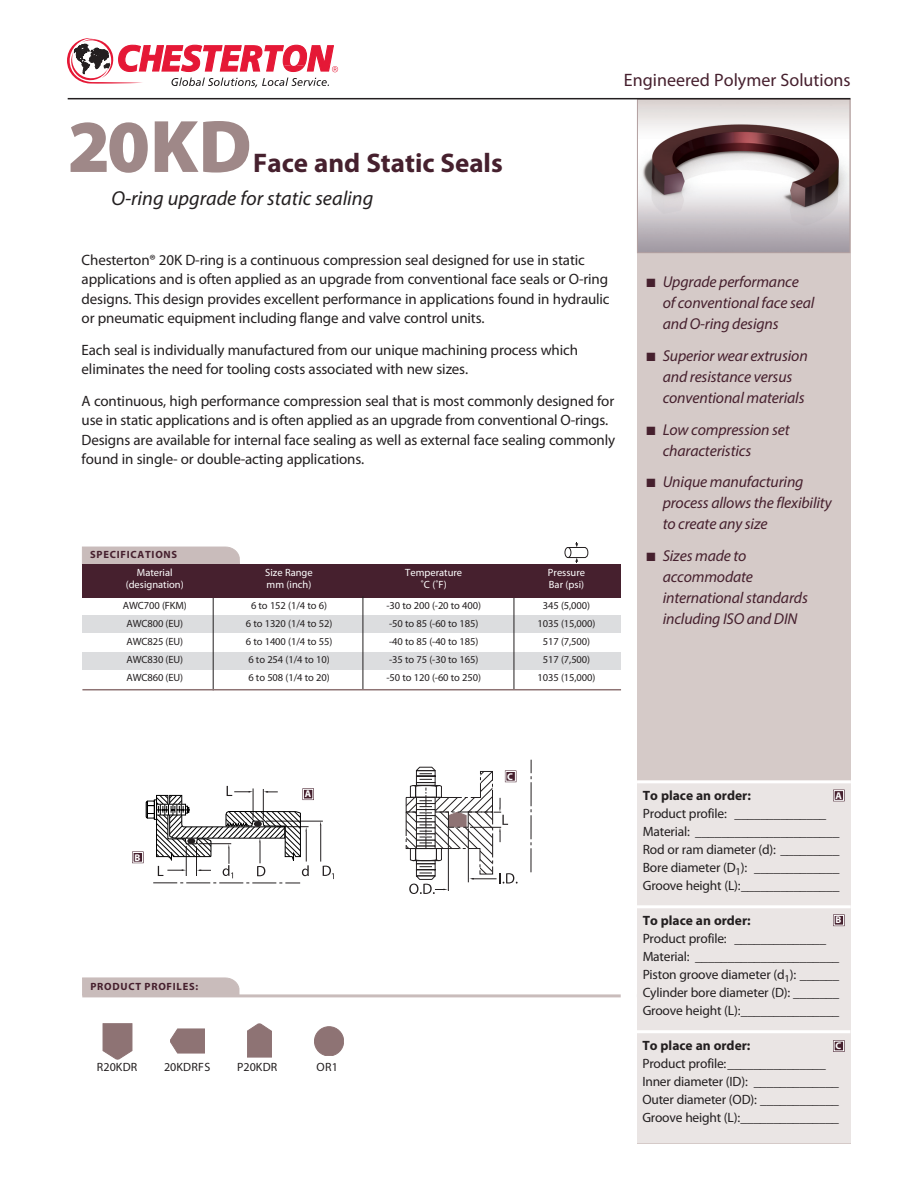
<style>
.page{position:relative;width:918px;height:1188px;background:#fff}
.page>*{position:absolute;margin:0;border:0;box-sizing:border-box;transform-origin:0 0}
.t1{font:900 75px "Myriad Pro";color:#9f8888}
.t2{font:700 27px "Myriad Pro";color:#46202e}
.C-Subhead{font:italic 20.25px "Myriad Pro";color:#231f20}
.t3{font:18px "Myriad Pro";color:#46202e}
.C-Sidebar_Bullets{font:italic 15.75px/21px "Myriad Pro";letter-spacing:-.01em;color:#46202e}
.C-bodycopy{font:15px/19.5px "Myriad Pro";letter-spacing:-.01em;color:#231f20}
.C-to_place_an_order{font:13.5px/18px "Myriad Pro";letter-spacing:-.015em;color:#231f20}
.C-to_place_an_order-2{font:700 13.5px "Myriad Pro";color:#231f20}
.C-profile_names{font:12px "Myriad Pro";letter-spacing:.015em;color:#231f20}
.C-chart_bodycopy{font:10.5px "Myriad Pro";letter-spacing:-.01em;color:#231f20}
.t4{font:10.5px "Myriad Pro";color:#fff}
.C-tab_style_heads{font:700 10.5px "Myriad Pro";letter-spacing:.07em;color:#46202e}
.t5{font:700 9.9px "Myriad Pro";color:#fff}
</style>
<div class="page">
<div style="left:637px;top:99px;width:213px;height:1045px;background:#d5cac8"></div>
<svg style="left:565px;top:542px;width:23px;height:21px"></svg>
<div style="left:82px;top:616px;width:539px;height:17px;background:#dcdddf"></div>
<div style="left:82px;top:652px;width:539px;height:17px;background:#dcdddf"></div>
<svg style="left:82px;top:546px;width:158px;height:18px;background:#cbbebe"></svg>
<hr style="left:213px;top:597px;width:1px;height:93px;background:#231f20">
<hr style="left:514px;top:596px;width:1px;height:93px;background:#231f20">
<div style="left:82px;top:564px;width:539px;height:33px;background:#46202e"></div>
<svg style="left:103px;top:1024px;width:29px;height:35px"></svg>
<svg style="left:170px;top:1029px;width:35px;height:24px"></svg>
<svg style="left:247px;top:1024px;width:25px;height:33px"></svg>
<div style="left:314px;top:1027px;width:30px;height:29px;background:#8e7374;border-radius:50%"></div>
<div style="left:314px;top:1027px;width:30px;height:29px;border:1px solid #8e7374;border-radius:50%"></div>
<hr style="left:320px;top:826px;width:1px;height:36px;background:#231f20">
<svg style="left:323px;top:866px;width:11px;height:13px"></svg>
<hr style="left:266px;top:821px;width:57px;height:1px;background:#231f20">
<svg style="left:145px;top:786px;width:164px;height:98px"></svg>
<svg style="left:531px;top:760px;width:1px;height:112px"></svg>
<svg style="left:405px;top:766px;width:113px;height:128px"></svg>
<img style="left:639px;top:104px;width:209px;height:147px">
<div style="left:637px;top:99px;width:213px;height:154px;border:1px solid #b3a0a0"></div>
<svg style="left:82px;top:977px;width:158px;height:17px;background:#cbbebd"></svg>
<div style="left:637px;top:782px;width:213px;height:361px;background:#eae5e4"></div>
<hr style="left:82px;top:994px;width:539px;height:3px;background:#c9bcbb">
<hr style="left:637px;top:1030px;width:213px;height:3px;background:#fff">
<hr style="left:637px;top:905px;width:214px;height:3px;background:#fff">
<hr style="left:637px;top:780px;width:214px;height:3px;background:#fff">
<hr style="left:363px;top:596px;width:1px;height:93px;background:#231f20">
<svg style="left:303px;top:789px;width:11px;height:11px"></svg>
<div style="left:303px;top:789px;width:10px;height:10px;background:#46202e;border:1px solid #fff"></div>
<div style="left:834px;top:790px;width:10px;height:11px;background:#46202e;border:1px solid #fff"></div>
<svg style="left:833px;top:915px;width:11px;height:11px"></svg>
<div style="left:834px;top:915px;width:10px;height:10px;background:#46202e;border:1px solid #fff"></div>
<svg style="left:833px;top:1040px;width:11px;height:12px"></svg>
<div style="left:834px;top:1041px;width:10px;height:10px;background:#46202e;border:1px solid #fff"></div>
<div style="left:506px;top:771px;width:10px;height:11px;background:#46202e;border:1px solid #fff"></div>
<div style="left:133px;top:852px;width:10px;height:11px;background:#46202e;border:1px solid #fff"></div>
<hr style="left:82px;top:689px;width:539px;height:1px;background:#8e7374">
<hr style="left:68px;top:98px;width:782px;height:1px;background:#231f20">
<svg style="left:67px;top:38px;width:271px;height:49px"></svg>
<p class="t1" style="left:68px;top:104px;width:186px">20KD</p>
<p class="t2" style="left:253px;top:145px;width:251px">Face and Static Seals</p>
<p class="C-Subhead" style="left:111px;top:185px;width:263px">O-ring upgrade for static sealing</p>
<p class="t3" style="left:624px;top:69px;width:228px">Engineered Polymer Solutions</p>
<p class="C-bodycopy" style="left:82px;top:250px;width:530px">Chesterton® 20K D-ring is a continuous compression seal designed for use in static applications and is often applied as an upgrade from conventional face seals or O-ring designs. This design provides excellent performance in applications found in hydraulic or pneumatic equipment including flange and valve control units.</p>
<p class="C-bodycopy" style="left:82px;top:340px;width:498px">Each seal is individually manufactured from our unique machining process which eliminates the need for tooling costs associated with new sizes.</p>
<p class="C-bodycopy" style="left:82px;top:391px;width:535px">A continuous, high performance compression seal that is most commonly designed for use in static applications and is often applied as an upgrade from conventional O-rings.<br>Designs are available for internal face sealing as well as external face sealing commonly found in single- or double-acting applications.</p>
<p class="C-tab_style_heads" style="left:90px;top:548px;width:89px">SPECIFICATIONS</p>
<p class="t4" style="left:137px;top:566px;width:37px">Material</p>
<p class="t4" style="left:265px;top:566px;width:49px">Size Range</p>
<p class="t4" style="left:405px;top:566px;width:58px">Temperature</p>
<p class="t4" style="left:548px;top:566px;width:39px">Pressure</p>
<p class="t4" style="left:126px;top:578px;width:60px">(designation)</p>
<p class="t4" style="left:267px;top:578px;width:46px">mm (inch)</p>
<p class="t4" style="left:421px;top:578px;width:27px">˚C (˚F)</p>
<p class="t4" style="left:549px;top:578px;width:37px">Bar (psi)</p>
<p class="C-chart_bodycopy" style="left:123px;top:599px;width:66px">AWC700 (FKM)</p>
<p class="C-chart_bodycopy" style="left:251px;top:599px;width:78px">6 to 152 (1/4 to 6)</p>
<p class="C-chart_bodycopy" style="left:386px;top:599px;width:96px">-30 to 200 (-20 to 400)</p>
<p class="C-chart_bodycopy" style="left:543px;top:599px;width:49px">345 (5,000)</p>
<p class="C-chart_bodycopy" style="left:126px;top:617px;width:58px">AWC800 (EU)</p>
<p class="C-chart_bodycopy" style="left:246px;top:617px;width:88px">6 to 1320 (1/4 to 52)</p>
<p class="C-chart_bodycopy" style="left:389px;top:617px;width:91px">-50 to 85 (-60 to 185)</p>
<p class="C-chart_bodycopy" style="left:538px;top:617px;width:59px">1035 (15,000)</p>
<p class="C-chart_bodycopy" style="left:126px;top:635px;width:58px">AWC825 (EU)</p>
<p class="C-chart_bodycopy" style="left:246px;top:635px;width:88px">6 to 1400 (1/4 to 55)</p>
<p class="C-chart_bodycopy" style="left:389px;top:635px;width:91px">-40 to 85 (-40 to 185)</p>
<p class="C-chart_bodycopy" style="left:543px;top:635px;width:49px">517 (7,500)</p>
<p class="C-chart_bodycopy" style="left:126px;top:653px;width:58px">AWC830 (EU)</p>
<p class="C-chart_bodycopy" style="left:248px;top:653px;width:83px">6 to 254 (1/4 to 10)</p>
<p class="C-chart_bodycopy" style="left:389px;top:653px;width:91px">-35 to 75 (-30 to 165)</p>
<p class="C-chart_bodycopy" style="left:543px;top:653px;width:49px">517 (7,500)</p>
<p class="C-chart_bodycopy" style="left:126px;top:671px;width:58px">AWC860 (EU)</p>
<p class="C-chart_bodycopy" style="left:248px;top:671px;width:83px">6 to 508 (1/4 to 20)</p>
<p class="C-chart_bodycopy" style="left:386px;top:671px;width:96px">-50 to 120 (-60 to 250)</p>
<p class="C-chart_bodycopy" style="left:538px;top:671px;width:59px">1035 (15,000)</p>
<p class="C-Sidebar_Bullets" style="left:663px;top:271px;width:153px;text-indent:-16px">■ Upgrade performance of conventional face seal and O-ring designs</p>
<p class="C-Sidebar_Bullets" style="left:663px;top:345px;width:147px;text-indent:-16px">■ Superior wear extrusion and resistance versus conventional materials</p>
<p class="C-Sidebar_Bullets" style="left:663px;top:419px;width:129px;text-indent:-16px">■ Low compression set characteristics</p>
<p class="C-Sidebar_Bullets" style="left:663px;top:471px;width:170px;text-indent:-16px">■ Unique manufacturing process allows the flexibility to create any size</p>
<p class="C-Sidebar_Bullets" style="left:663px;top:545px;width:147px;text-indent:-16px">■ Sizes made to accommodate international standards including ISO and DIN</p>
<p class="t5" style="left:507px;top:770px;width:7px">C</p>
<p class="t5" style="left:134px;top:851px;width:7px">B</p>
<p class="C-to_place_an_order-2" style="left:643px;top:786px;width:110px">To place an order:</p>
<p class="C-to_place_an_order" style="left:643px;top:804px;width:198px">Product profile: ______________<br>Material: ______________________</p>
<p class="C-to_place_an_order" style="left:643px;top:840px;width:198px">Rod or ram diameter (d): _________</p>
<p class="C-to_place_an_order" style="left:643px;top:858px;width:198px">Bore diameter (D<sub>1</sub>): _____________</p>
<p class="C-to_place_an_order" style="left:643px;top:876px;width:198px">Groove height (L):_______________</p>
<p class="t5" style="left:305px;top:788px;width:8px">A</p>
<p class="t5" style="left:835px;top:789px;width:8px">A</p>
<p class="C-tab_style_heads" style="left:90px;top:979px;width:109px">PRODUCT PROFILES:</p>
<p class="C-profile_names" style="left:97px;top:1060px;width:42px">R20KDR</p>
<p class="C-profile_names" style="left:164px;top:1060px;width:48px">20KDRFS</p>
<p class="C-profile_names" style="left:237px;top:1060px;width:42px">P20KDR</p>
<p class="C-profile_names" style="left:317px;top:1060px;width:23px">OR1</p>
<p class="C-to_place_an_order-2" style="left:643px;top:911px;width:110px">To place an order:</p>
<p class="C-to_place_an_order" style="left:643px;top:929px;width:198px">Product profile: ______________<br>Material: ______________________</p>
<p class="C-to_place_an_order" style="left:643px;top:965px;width:198px">Piston groove diameter (d<sub>1</sub>): ______</p>
<p class="C-to_place_an_order" style="left:643px;top:983px;width:198px">Cylinder bore diameter (D): _______</p>
<p class="C-to_place_an_order" style="left:643px;top:1001px;width:198px">Groove height (L):_______________</p>
<p class="C-to_place_an_order-2" style="left:642px;top:1037px;width:110px">To place an order:</p>
<p class="C-to_place_an_order" style="left:642px;top:1055px;width:198px">Product profile:_______________<br>Inner diameter (ID): _____________</p>
<p class="C-to_place_an_order" style="left:642px;top:1091px;width:198px">Outer diameter (OD): ____________</p>
<p class="C-to_place_an_order" style="left:642px;top:1109px;width:198px">Groove height (L):_______________</p>
<p class="t5" style="left:835px;top:914px;width:7px">B</p>
<p class="t5" style="left:835px;top:1039px;width:7px">C</p>
</div>
